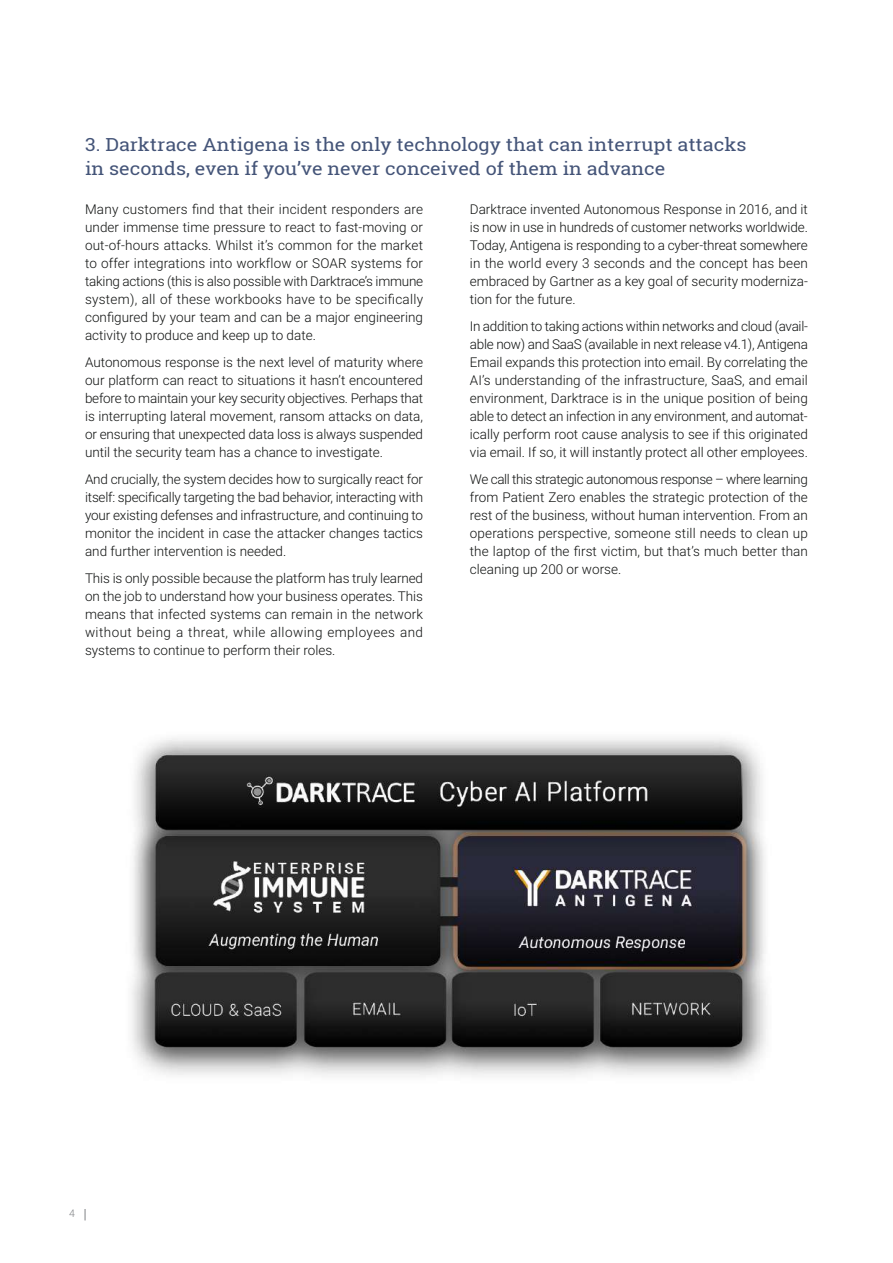
<style>
.page{position:relative;width:893px;height:1263px;background:#fff}
.page>*{position:absolute;margin:0;border:0;box-sizing:border-box;transform-origin:0 0}
.t1{font:18px/24px "Roboto Slab";color:#445478;scale:1.1 1}
.t2{font:300 13.5px/18px "Roboto";color:#0f1110;text-align:justify}
.t3{font:300 10.5px "Roboto";color:#808285}
</style>
<div class="page">
<img style="left:131px;top:738px;width:636px;height:338px">
<h1 class="t1" style="left:85px;top:133px;width:603px">3. Darktrace Antigena is the only technology that can interrupt attacks in seconds, even if you’ve never conceived of them in advance</h1>
<p class="t2" style="left:470px;top:200px;width:340px">Darktrace invented Autonomous Response in 2016, and it is now in use in hundreds of customer networks worldwide.<br>Today, Antigena is responding to a cyber-threat somewhere in the world every 3 seconds and the concept has been embraced by Gartner as a key goal of security moderniza&shy;tion for the future.</p>
<p class="t2" style="left:470px;top:317px;width:340px">In addition to taking actions within networks and cloud (avail&shy;able now) and SaaS (available in next release v4.1), Antigena Email expands this protection into email. By correlating the AI’s understanding of the infrastructure, SaaS, and email environment, Darktrace is in the unique position of being able to detect an infection in any environment, and automat&shy;ically perform root cause analysis to see if this originated via email. If so, it will instantly protect all other employees.</p>
<p class="t2" style="left:470px;top:470px;width:340px">We call this strategic autonomous response – where learning from Patient Zero enables the strategic protection of the rest of the business, without human intervention. From an operations perspective, someone still needs to clean up the laptop of the first victim, but that’s much better than cleaning up 200 or worse.</p>
<p class="t2" style="left:85px;top:200px;width:340px">Many customers find that their incident responders are under immense time pressure to react to fast-moving or out-of-hours attacks. Whilst it’s common for the market to offer integrations into workflow or SOAR systems for taking actions (this is also possible with Darktrace’s immune system), all of these workbooks have to be specifically configured by your team and can be a major engineering activity to produce and keep up to date.</p>
<p class="t2" style="left:85px;top:353px;width:340px">Autonomous response is the next level of maturity where our platform can react to situations it hasn’t encountered before to maintain your key security objectives. Perhaps that is interrupting lateral movement, ransom attacks on data, or ensuring that unexpected data loss is always suspended until the security team has a chance to investigate.</p>
<p class="t2" style="left:85px;top:470px;width:340px">And crucially, the system decides how to surgically react for itself: specifically targeting the bad behavior, interacting with your existing defenses and infrastructure, and continuing to monitor the incident in case the attacker changes tactics and further intervention is needed.</p>
<p class="t2" style="left:85px;top:569px;width:340px">This is only possible because the platform has truly learned on the job to understand how your business operates. This means that infected systems can remain in the network without being a threat, while allowing employees and systems to continue to perform their roles.</p>
<p class="t3" style="left:69px;top:1206px;width:7px">4</p>
</div>
